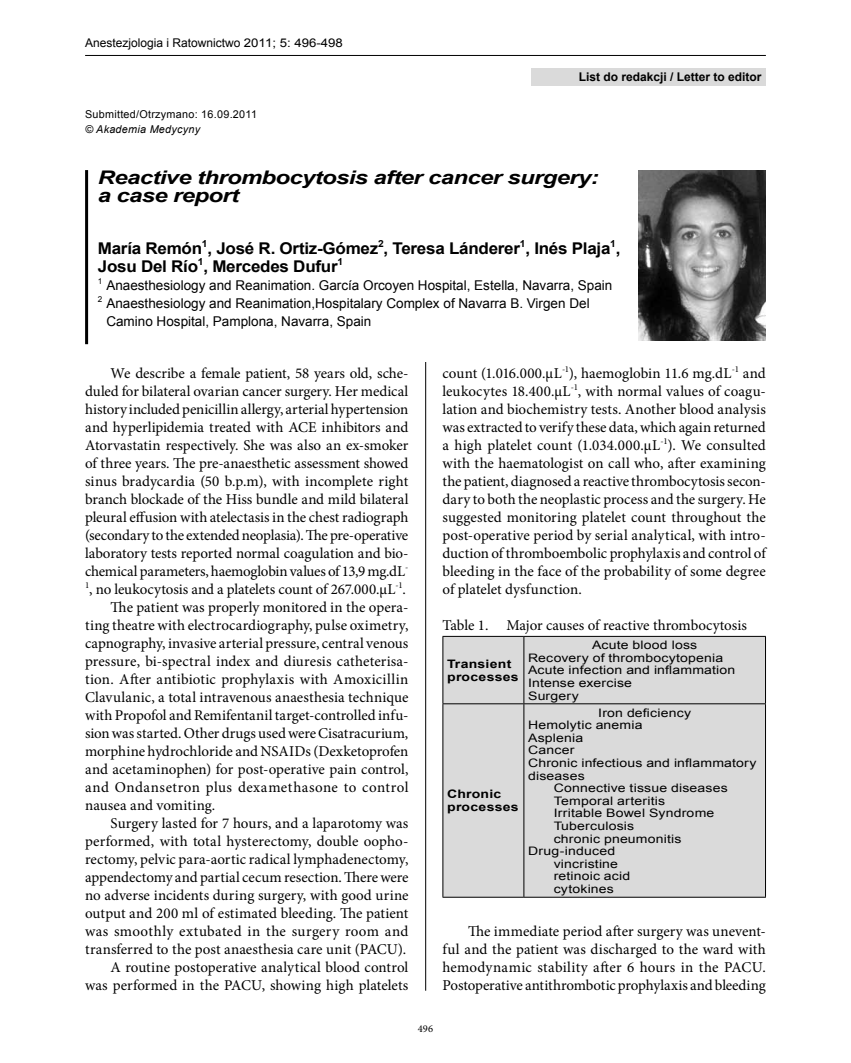
<style>
.page{position:relative;width:851px;height:1063px;background:#fff}
.page>*{position:absolute;margin:0;border:0;box-sizing:border-box;transform-origin:0 0}
.t1{font:italic 700 18.75px/18px "Arial";letter-spacing:-.025em;color:#000;scale:1.27 1}
.t2{font:700 16.2px/18px "Arial";letter-spacing:-.015em;color:#000;scale:1.05 1}
.t3{font:15px/18px "Minion Pro";color:#000;text-align:justify}
.t4{font:15px "Minion Pro";letter-spacing:.03em;color:#000}
.t5{font:15px "Minion Pro";letter-spacing:.025em;color:#000}
.t6{font:13.5px "Arial";color:#000}
.t7{font:12px "Arial";color:#000}
.t8{font:700 12px "Arial";color:#000}
.t9{font:11.7px/12.6px "Arial";letter-spacing:.015em;color:#000;scale:1.2 1}
.t10{font:700 11.7px/12.6px "Arial";letter-spacing:.02em;color:#000;scale:1.2 1}
.t11{font:10.8px "Arial";letter-spacing:.025em;color:#000}
.t12{font:italic 10.8px "Arial";letter-spacing:.025em;color:#000}
.t13{font:10.5px "Minion Pro";color:#000}
</style>
<div class="page">
<hr style="left:425px;top:111px;width:1px;height:880px;background:#000">
<hr style="left:85px;top:55px;width:680px;height:1px;background:#000">
<div style="left:532px;top:68px;width:233px;height:17px;background:#dadada"></div>
<div style="left:85px;top:111px;width:680px;height:80px;background:#fff"></div>
<div style="left:443px;top:637px;width:322px;height:260px;background:#dadada"></div>
<hr style="left:442px;top:636px;width:82px;height:1px;background:#000">
<hr style="left:442px;top:637px;width:1px;height:66px;background:#000">
<hr style="left:524px;top:636px;width:241px;height:1px;background:#000">
<hr style="left:523px;top:637px;width:1px;height:66px;background:#000">
<hr style="left:765px;top:637px;width:1px;height:66px;background:#000">
<hr style="left:442px;top:703px;width:82px;height:1px;background:#000">
<hr style="left:442px;top:704px;width:1px;height:193px;background:#000">
<hr style="left:524px;top:703px;width:241px;height:1px;background:#000">
<hr style="left:523px;top:704px;width:1px;height:193px;background:#000">
<hr style="left:765px;top:704px;width:1px;height:193px;background:#000">
<hr style="left:442px;top:897px;width:82px;height:1px;background:#000">
<hr style="left:524px;top:897px;width:241px;height:1px;background:#000">
<div style="left:85px;top:170px;width:680px;height:192px;background:#fff"></div>
<hr style="left:85px;top:170px;width:3px;height:174px;background:#000">
<img style="left:638px;top:170px;width:127px;height:170px">
<p class="t7" style="left:85px;top:35px;width:259px">Anestezjologia i Ratownictwo 2011; 5: 496-498</p>
<p class="t11" style="left:85px;top:108px;width:173px">Submitted/Otrzymano: 16.09.2011</p>
<p class="t12" style="left:85px;top:123px;width:117px">© Akademia Medycyny</p>
<p class="t8" style="left:578px;top:69px;width:184px">List do redakcji / Letter to editor</p>
<p class="t1" style="left:98px;top:169px;width:396px">Reactive thrombocytosis after cancer surgery: a case report</p>
<p class="t2" style="left:98px;top:240px;width:499px">María Remón<sup>1</sup>, José R. Ortiz-Gómez<sup>2</sup>, Teresa Lánderer<sup>1</sup>, Inés Plaja<sup>1</sup>,<br>Josu Del Río<sup>1</sup>, Mercedes Dufur<sup>1</sup></p>
<p class="t6" style="left:98px;top:276px;width:516px"><sup>1</sup> Anaesthesiology and Reanimation. García Orcoyen Hospital, Estella, Navarra, Spain</p>
<p class="t6" style="left:98px;top:294px;width:493px"><sup>2</sup> Anaesthesiology and Reanimation,Hospitalary Complex of Navarra B. Virgen Del</p>
<p class="t6" style="left:106px;top:312px;width:266px">Camino Hospital, Pamplona, Navarra, Spain</p>
<p class="t3" style="left:111px;top:364px;width:299px">We describe a female patient, 58 years old, sche-</p>
<p class="t3" style="left:85px;top:382px;width:325px">duled for bilateral ovarian cancer surgery. Her medical</p>
<p class="t3" style="left:85px;top:400px;width:325px">history included penicillin allergy, arterial hypertension</p>
<p class="t3" style="left:85px;top:418px;width:325px">and hyperlipidemia treated with ACE inhibitors and</p>
<p class="t3" style="left:85px;top:436px;width:325px">Atorvastatin respectively. She was also an ex-smoker</p>
<p class="t3" style="left:85px;top:454px;width:325px">of three years. The pre-anaesthetic assessment showed</p>
<p class="t3" style="left:85px;top:472px;width:325px">sinus bradycardia (50 b.p.m), with incomplete right</p>
<p class="t3" style="left:85px;top:490px;width:325px">branch blockade of the Hiss bundle and mild bilateral</p>
<p class="t3" style="left:85px;top:508px;width:325px">pleural effusion with atelectasis in the chest radiograph</p>
<p class="t3" style="left:85px;top:526px;width:325px">(secondary to the extended neoplasia). The pre-operative</p>
<p class="t3" style="left:85px;top:544px;width:325px">laboratory tests reported normal coagulation and bio-</p>
<p class="t3" style="left:85px;top:562px;width:325px">chemical parameters, haemoglobin values of 13,9 mg.dL<sup>-</sup></p>
<p class="t3" style="left:85px;top:580px;width:322px"><sup>1</sup>, no leukocytosis and a platelets count of 267.000.μL<sup>-1</sup>.</p>
<p class="t3" style="left:111px;top:598px;width:299px">The patient was properly monitored in the opera-</p>
<p class="t3" style="left:85px;top:616px;width:325px">ting theatre with electrocardiography, pulse oximetry,</p>
<p class="t3" style="left:85px;top:634px;width:325px">capnography, invasive arterial pressure, central venous</p>
<p class="t3" style="left:85px;top:652px;width:325px">pressure, bi-spectral index and diuresis catheterisa-</p>
<p class="t3" style="left:85px;top:670px;width:325px">tion. After antibiotic prophylaxis with Amoxicillin</p>
<p class="t3" style="left:85px;top:688px;width:325px">Clavulanic, a total intravenous anaesthesia technique</p>
<p class="t3" style="left:85px;top:706px;width:325px">with Propofol and Remifentanil target-controlled infu-</p>
<p class="t3" style="left:85px;top:724px;width:325px">sion was started. Other drugs used were Cisatracurium,</p>
<p class="t3" style="left:85px;top:742px;width:325px">morphine hydrochloride and NSAIDs (Dexketoprofen</p>
<p class="t3" style="left:85px;top:760px;width:325px">and acetaminophen) for post-operative pain control,</p>
<p class="t4" style="left:85px;top:777px;width:325px">and Ondansetron plus dexamethasone to control</p>
<p class="t3" style="left:85px;top:796px;width:132px">nausea and vomiting.</p>
<p class="t3" style="left:111px;top:814px;width:299px">Surgery lasted for 7 hours, and a laparotomy was</p>
<p class="t3" style="left:85px;top:832px;width:325px">performed, with total hysterectomy, double oopho-</p>
<p class="t3" style="left:85px;top:850px;width:325px">rectomy, pelvic para-aortic radical lymphadenectomy,</p>
<p class="t3" style="left:85px;top:868px;width:325px">appendectomy and partial cecum resection. There were</p>
<p class="t3" style="left:85px;top:886px;width:325px">no adverse incidents during surgery, with good urine</p>
<p class="t3" style="left:85px;top:904px;width:325px">output and 200 ml of estimated bleeding. The patient</p>
<p class="t5" style="left:85px;top:921px;width:325px">was smoothly extubated in the surgery room and</p>
<p class="t3" style="left:85px;top:940px;width:322px">transferred to the post anaesthesia care unit (PACU).</p>
<p class="t3" style="left:111px;top:958px;width:299px">A routine postoperative analytical blood control</p>
<p class="t3" style="left:85px;top:976px;width:325px">was performed in the PACU, showing high platelets</p>
<p class="t3" style="left:442px;top:364px;width:325px">count (1.016.000.μL<sup>-1</sup>), haemoglobin 11.6 mg.dL<sup>-1</sup> and leukocytes 18.400.μL<sup>-1</sup>, with normal values of coagu&shy;lation and biochemistry tests. Another blood analysis was extracted to verify these data, which again returned a high platelet count (1.034.000.μL<sup>-1</sup>). We consulted with the haematologist on call who, after examining the patient, diagnosed a reactive thrombocytosis secon&shy;dary to both the neoplastic process and the surgery. He suggested monitoring platelet count throughout the post-operative period by serial analytical, with intro&shy;duction of thromboembolic prophylaxis and control of bleeding in the face of the probability of some degree of platelet dysfunction.</p>
<p class="t3" style="left:442px;top:616px;width:306px">Table 1. Major causes of reactive thrombocytosis</p>
<p class="t10" style="left:447px;top:658px;width:61px">Transient processes</p>
<p class="t9" style="left:528px;top:639px;width:174px;text-indent:64px">Acute blood loss<br>Recovery of thrombocytopenia<br>Acute infection and inflammation<br>Intense exercise<br>Surgery</p>
<p class="t9" style="left:598px;top:706px;width:79px">Iron deficiency</p>
<p class="t9" style="left:528px;top:719px;width:97px">Hemolytic anemia</p>
<p class="t9" style="left:528px;top:731px;width:47px">Asplenia</p>
<p class="t9" style="left:528px;top:744px;width:40px">Cancer</p>
<p class="t9" style="left:528px;top:757px;width:192px">Chronic infectious and inflammatory</p>
<p class="t9" style="left:528px;top:769px;width:49px">diseases</p>
<p class="t9" style="left:553px;top:782px;width:146px">Connective tissue diseases</p>
<p class="t9" style="left:553px;top:794px;width:94px">Temporal arteritis</p>
<p class="t9" style="left:553px;top:807px;width:135px">Irritable Bowel Syndrome</p>
<p class="t9" style="left:553px;top:820px;width:69px">Tuberculosis</p>
<p class="t9" style="left:553px;top:832px;width:108px">chronic pneumonitis</p>
<p class="t9" style="left:528px;top:845px;width:74px">Drug-induced</p>
<p class="t9" style="left:553px;top:858px;width:55px">vincristine</p>
<p class="t9" style="left:553px;top:870px;width:65px">retinoic acid</p>
<p class="t9" style="left:553px;top:883px;width:52px">cytokines</p>
<p class="t3" style="left:442px;top:922px;width:325px;text-indent:26px">The immediate period after surgery was unevent&shy;ful and the patient was discharged to the ward with hemodynamic stability after 6 hours in the PACU.<br>Postoperative antithrombotic prophylaxis and bleeding</p>
<p class="t10" style="left:447px;top:788px;width:61px">Chronic processes</p>
<p class="t13" style="left:418px;top:1022px;width:17px">496</p>
</div>
